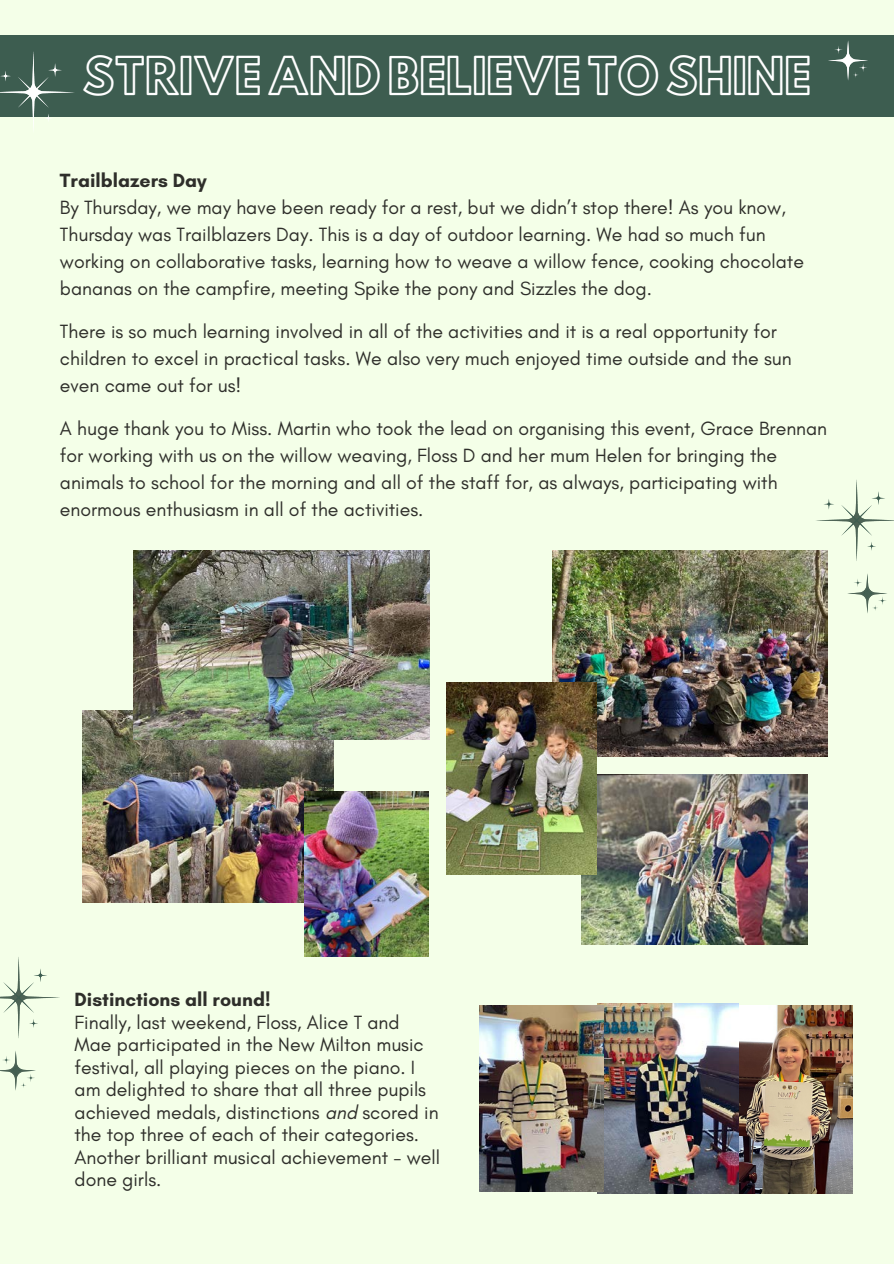
<style>
.page{position:relative;width:894px;height:1264px;background:#fff}
.page>*{position:absolute;margin:0;border:0;box-sizing:border-box;transform-origin:0 0}
.t1{font:45px "Hussar Ekologiczne 1";color:#fff}
.t2{font:19.5px/27px "Glacial Indifference";color:#2e2e2a}
.t3{font:700 19.5px "Glacial Indifference";color:#2e2e2a}
.s1{font-style:italic}
</style>
<div class="page">
<div style="left:0;top:0;width:893px;height:1263px;background:#f4ffe8"></div>
<div style="left:0;top:36px;width:893px;height:81px;background:#3d5d50"></div>
<svg style="left:828px;top:41px;width:39px;height:39px"></svg>
<svg style="left:0;top:51px;width:74px;height:78px"></svg>
<svg style="left:816px;top:480px;width:77px;height:81px"></svg>
<svg style="left:847px;top:573px;width:40px;height:40px"></svg>
<svg style="left:0;top:957px;width:60px;height:81px"></svg>
<svg style="left:0;top:1051px;width:36px;height:39px"></svg>
<img style="left:83px;top:710px;width:251px;height:192px">
<img style="left:133px;top:550px;width:296px;height:189px">
<img style="left:305px;top:791px;width:123px;height:165px">
<img style="left:552px;top:550px;width:275px;height:206px">
<img style="left:581px;top:775px;width:225px;height:169px">
<img style="left:446px;top:683px;width:150px;height:191px">
<img style="left:738px;top:1005px;width:114px;height:188px">
<img style="left:597px;top:1003px;width:141px;height:190px">
<img style="left:479px;top:1005px;width:124px;height:186px">
<h1 class="t1" style="left:83px;top:58px;width:729px">STRIVE AND BELIEVE TO SHINE</h1>
<p class="t3" style="left:60px;top:168px;width:148px">Trailblazers Day</p>
<p class="t2" style="left:60px;top:193px;width:745px">By Thursday, we may have been ready for a rest, but we didn’t stop there! As you know, Thursday was Trailblazers Day. This is a day of outdoor learning. We had so much fun working on collaborative tasks, learning how to weave a willow fence, cooking chocolate bananas on the campfire, meeting Spike the pony and Sizzles the dog.</p>
<p class="t2" style="left:60px;top:317px;width:733px">There is so much learning involved in all of the activities and it is a real opportunity for children to excel in practical tasks. We also very much enjoyed time outside and the sun even came out for us!</p>
<p class="t2" style="left:60px;top:414px;width:768px">A huge thank you to Miss. Martin who took the lead on organising this event, Grace Brennan for working with us on the willow weaving, Floss D and her mum Helen for bringing the animals to school for the morning and all of the staff for, as always, participating with enormous enthusiasm in all of the activities.</p>
<p class="t3" style="left:75px;top:987px;width:197px">Distinctions all round!</p>
<p class="t2" style="left:75px;top:1010px;width:367px;line-height:22.5px">Finally, last weekend, Floss, Alice T and Mae participated in the New Milton music festival, all playing pieces on the piano. I am delighted to share that all three pupils achieved medals, distinctions <span class="s1">and</span> scored in the top three of each of their categories.<br>Another brilliant musical achievement - well done girls.</p>
</div>
